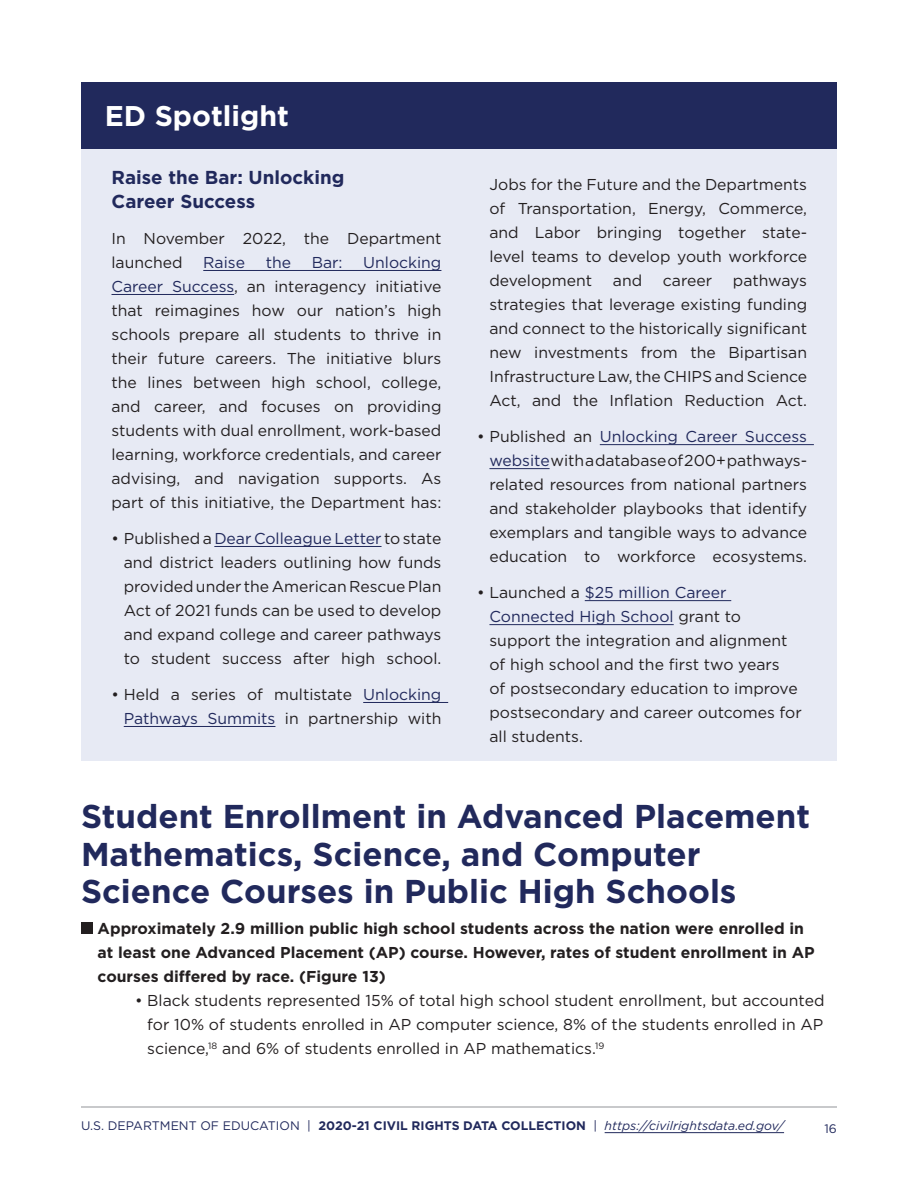
<style>
.page{position:relative;width:918px;height:1188px;background:#fff}
.page>*{position:absolute;margin:0;border:0;box-sizing:border-box;transform-origin:0 0}
.t1{font:700 33px/37.5px "Gotham";color:#21295c}
.t2{font:700 28.5px "Gotham";color:#fff}
.t3{font:700 18.75px/24px "Gotham";color:#21295c}
.t4{font:15.75px/24px "Gotham";color:#231f20;text-align:justify}
.t5{font:700 15.75px/24px "Gotham";color:#231f20}
.t6{font:15.75px "Gotham";color:#21295c}
.t7{font:700 12.3px "Gotham";color:#21295c}
.t8{font:12.3px "Gotham";color:#21295c}
.s1{color:#21295c}
.s2{font-weight:400}
.s3{font-weight:400;font-style:italic}
</style>
<div class="page">
<hr style="left:605px;top:1132px;width:179px;height:1px;background:#21295c">
<hr style="left:81px;top:1107px;width:756px;height:1px;background:#939598">
<div style="left:81px;top:82px;width:756px;height:678px;background:#e7eaf4"></div>
<div style="left:81px;top:82px;width:756px;height:67px;background:#21295c"></div>
<hr style="left:203px;top:270px;width:238px;height:1px;background:#21295c">
<hr style="left:112px;top:294px;width:122px;height:1px;background:#21295c">
<hr style="left:214px;top:546px;width:168px;height:1px;background:#21295c">
<hr style="left:363px;top:702px;width:85px;height:1px;background:#21295c">
<hr style="left:124px;top:726px;width:151px;height:1px;background:#21295c">
<hr style="left:600px;top:444px;width:214px;height:1px;background:#21295c">
<hr style="left:489px;top:468px;width:61px;height:1px;background:#21295c">
<hr style="left:585px;top:600px;width:146px;height:1px;background:#21295c">
<hr style="left:489px;top:624px;width:185px;height:1px;background:#21295c">
<div style="left:81px;top:922px;width:12px;height:12px;background:#231f20"></div>
<h2 class="t2" style="left:105px;top:97px;width:186px">ED Spotlight</h2>
<h3 class="t3" style="left:112px;top:165px;width:234px">Raise the Bar: Unlocking<br>Career Success</h3>
<p class="t4" style="left:112px;top:226px;width:331px">In November 2022, the Department launched</p>
<p class="t4" style="left:112px;top:250px;width:331px;text-indent:252px"><span class="s1">Unlocking Career Success</span>, an interagency initiative that reimagines how our nation’s high schools prepare all students to thrive in their future careers. The initiative blurs the lines between high school, college, and career, and focuses on providing students with dual enrollment, work-based learning, workforce credentials, and career advising, and navigation supports. As part of this initiative, the Department has:</p>
<p class="t4" style="left:124px;top:526px;width:319px;text-indent:-12px">• Published a <span class="s1">Dear Colleague Letter</span> to state and district leaders outlining how funds provided under the American Rescue Plan Act of 2021 funds can be used to develop and expand college and career pathways to student success after high school.</p>
<p class="t4" style="left:112px;top:682px;width:331px;text-align:right">• Held a series of multistate <span class="s1">Unlocking<br>Pathways Summits</span> in partnership with</p>
<p class="t6" style="left:203px;top:253px;width:43px">Raise</p>
<p class="t6" style="left:266px;top:253px;width:27px">the</p>
<p class="t6" style="left:312px;top:253px;width:32px">Bar:</p>
<p class="t4" style="left:489px;top:172px;width:319px">Jobs for the Future and the Departments of Transportation, Energy, Commerce, and Labor bringing together state&shy;level teams to develop youth workforce development</p>
<p class="t4" style="left:489px;top:268px;width:319px;text-indent:243px">pathways strategies that leverage existing funding and connect to the historically significant new investments from the Bipartisan Infrastructure Law, the CHIPS and Science Act, and the Inflation Reduction Act.</p>
<p class="t4" style="left:489px;top:424px;width:319px;text-indent:-12px">• Published an <span class="s1">Unlocking Career Success website</span> with a database of 200+ pathways&shy;related resources from national partners and stakeholder playbooks that identify exemplars and tangible ways to advance education to workforce ecosystems.</p>
<p class="t4" style="left:489px;top:580px;width:314px;text-align:left;text-indent:-12px">• Launched a <span class="s1">$25 million Career<br>Connected High School</span> grant to support the integration and alignment of high school and the first two years<br>of postsecondary education to improve postsecondary and career outcomes for all students.</p>
<p class="t4" style="left:613px;top:268px;width:31px">and</p>
<p class="t4" style="left:663px;top:268px;width:51px">career</p>
<h1 class="t1" style="left:81px;top:798px;width:731px">Student Enrollment in Advanced Placement<br>Mathematics, Science, and Computer<br>Science Courses in Public High Schools</h1>
<p class="t5" style="left:98px;top:916px;width:719px">Approximately 2.9 million public high school students across the nation were enrolled in at least one Advanced Placement (AP) course. However, rates of student enrollment in AP courses differed by race. (Figure 13)</p>
<p class="t4" style="left:147px;top:988px;width:679px;text-indent:-12px">• Black students represented 15% of total high school student enrollment, but accounted for 10% of students enrolled in AP computer science, 8% of the students enrolled in AP science,<sup>18</sup> and 6% of students enrolled in AP mathematics.<sup>19</sup></p>
<p class="t7" style="left:81px;top:1118px;width:705px"><span class="s2">U.S. DEPARTMENT OF EDUCATION |</span> 2020-21 CIVIL RIGHTS DATA COLLECTION <span class="s2">|</span> <span class="s3">https://civilrightsdata.ed.gov/</span></p>
<p class="t8" style="left:825px;top:1121px;width:14px">16</p>
</div>
